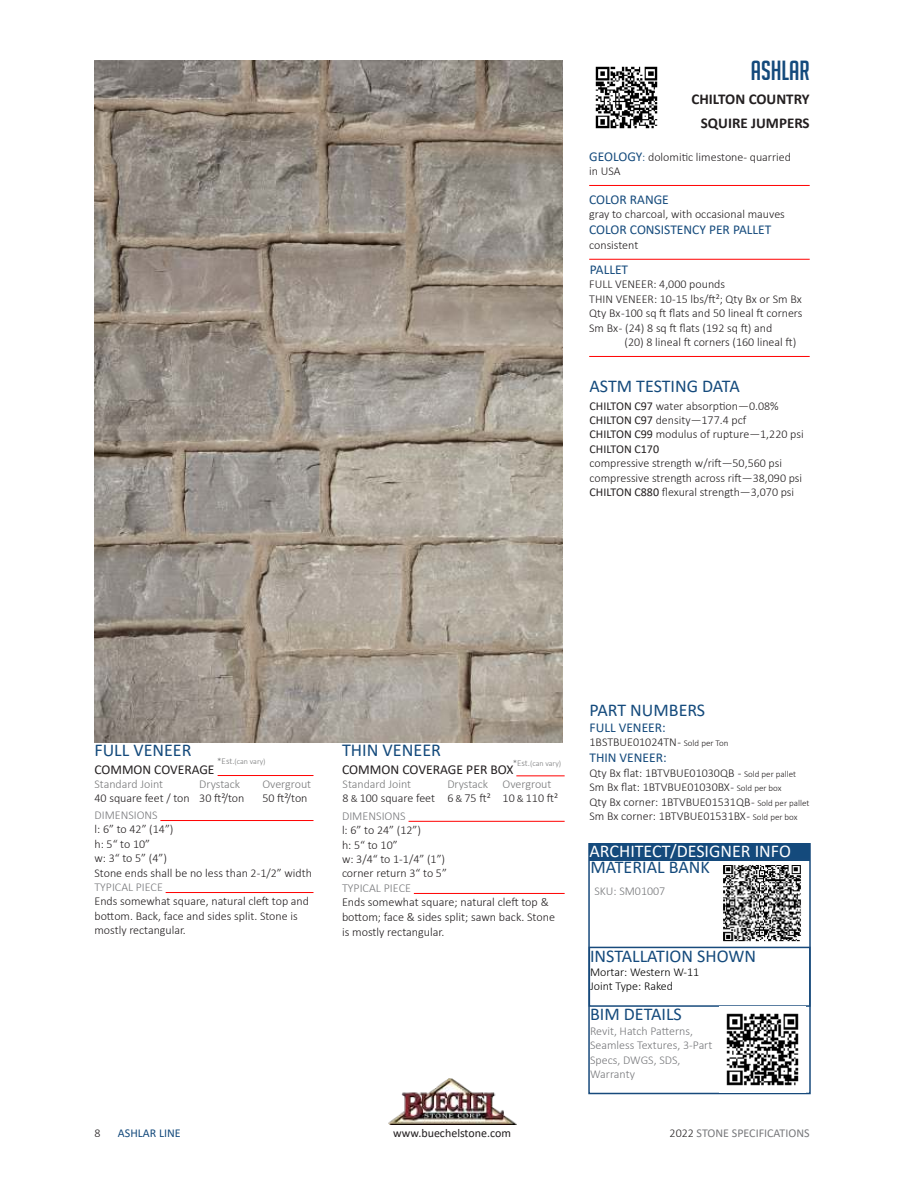
<style>
.page{position:relative;width:918px;height:1188px;background:#fff}
.page>*{position:absolute;margin:0;border:0;box-sizing:border-box;transform-origin:0 0}
.t1{font:27px "Big Noodle Titling";color:#144a7c}
.t2{font:18.15px "Calibri";color:#144a7c}
.t3{font:18px "Calibri";color:#144a7c}
.t4{font:18px "Calibri";color:#fff}
.t5{font:700 15px/24px "Calibri";color:#231f20;text-align:right}
.t6{font:13.65px "Calibri";color:#231f20}
.t7{font:13.5px "Calibri";color:#144a7c}
.t8{font:13.5px "Calibri";color:#231f20}
.t9{font:300 12.15px/14.5px "Calibri";color:#231f20}
.t10{font:300 12.15px "Calibri";color:#77787b}
.t11{font:300 12px/14.4px "Calibri";color:#231f20}
.t12{font:300 12px/14.4px "Calibri";color:#77787b}
.t13{font:300 12px/14.4px "Calibri";color:#78797a}
.t14{font:300 12px/14.4px "Calibri";color:#000}
.t15{font:12px "Calibri";color:#77787b}
.t16{font:12px "Calibri";color:#231f20}
.t17{font:12px "Calibri";color:#144a7c}
.t18{font:300 7.95px "Calibri";color:#78797a}
.s1{font-weight:400;font-size:13.5px;color:#144a7c}
.s2{color:#144a7c}
.s3{font-weight:400}
.s4{font-size:9px}
.s5{color:#78797a}
.s6{font-size:10.5px}
.s7{color:#231f20}
.s8{font-size:10.5px;color:#231f20}
.s9{font-weight:300;color:#231f20}
</style>
<div class="page">
<img style="left:389px;top:1079px;width:127px;height:45px">
<div style="left:588px;top:843px;width:223px;height:251px;border:2px solid #174a7c"></div>
<div style="left:590px;top:843px;width:220px;height:18px;background:#144a7c"></div>
<img style="left:723px;top:865px;width:79px;height:77px">
<img style="left:94px;top:61px;width:468px;height:681px">
<hr style="left:589px;top:185px;width:221px;height:1px;background:#f00">
<hr style="left:589px;top:259px;width:221px;height:1px;background:#f00">
<hr style="left:589px;top:356px;width:221px;height:1px;background:#f00">
<img style="left:595px;top:66px;width:63px;height:63px">
<hr style="left:218px;top:775px;width:96px;height:1px;background:#f00">
<hr style="left:160px;top:820px;width:154px;height:1px;background:#f00">
<hr style="left:166px;top:892px;width:148px;height:1px;background:#f00">
<hr style="left:516px;top:776px;width:49px;height:1px;background:#f00">
<hr style="left:409px;top:821px;width:156px;height:1px;background:#f00">
<hr style="left:414px;top:893px;width:151px;height:1px;background:#f00">
<div style="left:589px;top:947px;width:222px;height:60px;border:2px solid #174a7c"></div>
<hr style="left:589px;top:858px;width:221px;height:2px;background:#174a7c">
<img style="left:720px;top:1013px;width:85px;height:80px">
<h1 class="t1" style="left:751px;top:55px;width:60px">ASHLAR</h1>
<p class="t5" style="left:692px;top:88px;width:120px">CHILTON COUNTRY<br>SQUIRE JUMPERS</p>
<p class="t11" style="left:589px;top:149px;width:203px"><span class="s1">GEOLOGY</span><span class="s2">:</span> dolomitic limestone- quarried in USA</p>
<p class="t7" style="left:589px;top:194px;width:81px">COLOR RANGE</p>
<p class="t11" style="left:589px;top:207px;width:197px">gray to charcoal, with occasional mauves</p>
<p class="t7" style="left:589px;top:225px;width:184px">COLOR CONSISTENCY PER PALLET</p>
<p class="t11" style="left:589px;top:237px;width:51px">consistent</p>
<p class="t7" style="left:590px;top:264px;width:40px">PALLET</p>
<p class="t11" style="left:589px;top:277px;width:215px">FULL VENEER: 4,000 pounds<br>THIN VENEER: 10-15 lbs/ft²; Qty Bx or Sm Bx Qty Bx -100 sq ft flats and 50 lineal ft corners Sm Bx - (24) 8 sq ft flats (192 sq ft) and</p>
<p class="t11" style="left:624px;top:335px;width:173px">(20) 8 lineal ft corners (160 lineal ft)</p>
<h3 class="t3" style="left:590px;top:379px;width:152px">ASTM TESTING DATA</h3>
<p class="t11" style="left:590px;top:398px;width:216px"><span class="s3">CHILTON C97</span> water absorption—0.08%<br><span class="s3">CHILTON C97</span> density—177.4 pcf<br><span class="s3">CHILTON C99</span> modulus of rupture—1,220 psi<br><span class="s3">CHILTON C170</span></p>
<p class="t11" style="left:590px;top:456px;width:214px">compressive strength w/rift—50,560 psi compressive strength across rift—38,090 psi<br><span class="s3">CHILTON C880</span> flexural strength—3,070 psi</p>
<h3 class="t3" style="left:94px;top:743px;width:98px">FULL VENEER</h3>
<p class="t8" style="left:94px;top:764px;width:122px">COMMON COVERAGE</p>
<p class="t12" style="left:94px;top:808px;width:65px">DIMENSIONS</p>
<p class="t11" style="left:94px;top:822px;width:219px">l: 6” to 42” (14”)<br>h: 5“ to 10”<br>w: 3“ to 5” (4”)<br>Stone ends shall be no less than 2-1/2” width</p>
<p class="t12" style="left:94px;top:880px;width:70px">TYPICAL PIECE</p>
<p class="t11" style="left:94px;top:894px;width:216px">Ends somewhat square, natural cleft top and bottom. Back, face and sides split. Stone is mostly rectangular.</p>
<h2 class="t2" style="left:342px;top:743px;width:101px">THIN VENEER</h2>
<p class="t6" style="left:342px;top:765px;width:173px">COMMON COVERAGE PER BOX</p>
<p class="t10" style="left:342px;top:808px;width:65px">DIMENSIONS</p>
<p class="t11" style="left:342px;top:823px;width:106px">l: 6” to 24” (12”)<br>h: 5“ to 10”<br>w: 3/4“ to 1-1/4” (1”) corner return 3“ to 5”</p>
<p class="t10" style="left:342px;top:880px;width:71px">TYPICAL PIECE</p>
<p class="t9" style="left:342px;top:895px;width:215px">Ends somewhat square; natural cleft top &amp; bottom; face &amp; sides split; sawn back. Stone is mostly rectangular.</p>
<p class="t18" style="left:217px;top:757px;width:50px"><span class="s4">*Est.</span>(can vary)</p>
<p class="t18" style="left:513px;top:758px;width:50px"><span class="s4">*Est.</span>(can vary)</p>
<p class="t13" style="left:199px;top:777px;width:42px">Drystack</p>
<p class="t11" style="left:199px;top:791px;width:47px">30 ft²/ton</p>
<p class="t11" style="left:343px;top:777px;width:94px"><span class="s5">Standard Joint<br></span>8 <span class="s6">&amp;</span> 100 square feet</p>
<p class="t13" style="left:447px;top:777px;width:45px">Drystack<br><span class="s7">6</span><span class="s8">&amp;</span><span class="s7">75 ft²</span></p>
<p class="t13" style="left:503px;top:777px;width:57px">Overgrout<br><span class="s7">10</span> <span class="s8">&amp;</span> <span class="s7">110 ft²</span></p>
<p class="t13" style="left:94px;top:777px;width:70px">Standard Joint</p>
<p class="t11" style="left:94px;top:791px;width:97px">40 square feet / ton</p>
<p class="t13" style="left:262px;top:777px;width:50px">Overgrout</p>
<p class="t11" style="left:262px;top:791px;width:47px">50 ft²/ton</p>
<h3 class="t3" style="left:590px;top:703px;width:117px">PART NUMBERS</h3>
<p class="t7" style="left:590px;top:722px;width:78px">FULL VENEER:</p>
<p class="t11" style="left:590px;top:735px;width:141px">1BSTBUE01024TN - <span class="s4">Sold per Ton</span></p>
<p class="t7" style="left:590px;top:753px;width:79px">THIN VENEER:</p>
<p class="t11" style="left:590px;top:765px;width:221px">Qty Bx flat: 1BTVBUE01030QB - <span class="s4">Sold per pallet </span>Sm Bx flat: 1BTVBUE01030BX - <span class="s4">Sold per box<br></span>Qty Bx corner: 1BTVBUE01531QB - <span class="s4">Sold per pallet </span>Sm Bx corner: 1BTVBUE01531BX - <span class="s4">Sold per box</span></p>
<h3 class="t4" style="left:590px;top:844px;width:203px">ARCHITECT/DESIGNER INFO</h3>
<h3 class="t3" style="left:590px;top:861px;width:121px">MATERIAL BANK</h3>
<p class="t12" style="left:595px;top:884px;width:72px">SKU: SM01007</p>
<h3 class="t3" style="left:590px;top:949px;width:167px">INSTALLATION SHOWN</h3>
<p class="t14" style="left:590px;top:965px;width:111px">Mortar: Western W-11<br>Joint Type: Raked</p>
<h3 class="t3" style="left:590px;top:1007px;width:93px">BIM DETAILS</h3>
<p class="t12" style="left:590px;top:1023px;width:124px">Revit, Hatch Patterns,<br>Seamless Textures, 3-Part<br>Specs, DWGS, SDS,<br>Warranty</p>
<p class="t11" style="left:94px;top:1125px;width:8px">8</p>
<p class="t16" style="left:393px;top:1128px;width:119px">www.buechelstone.com</p>
<p class="t15" style="left:670px;top:1128px;width:142px"><span class="s9">2022</span> STONE SPECIFICATIONS</p>
<p class="t17" style="left:118px;top:1128px;width:64px">ASHLAR LINE</p>
</div>
